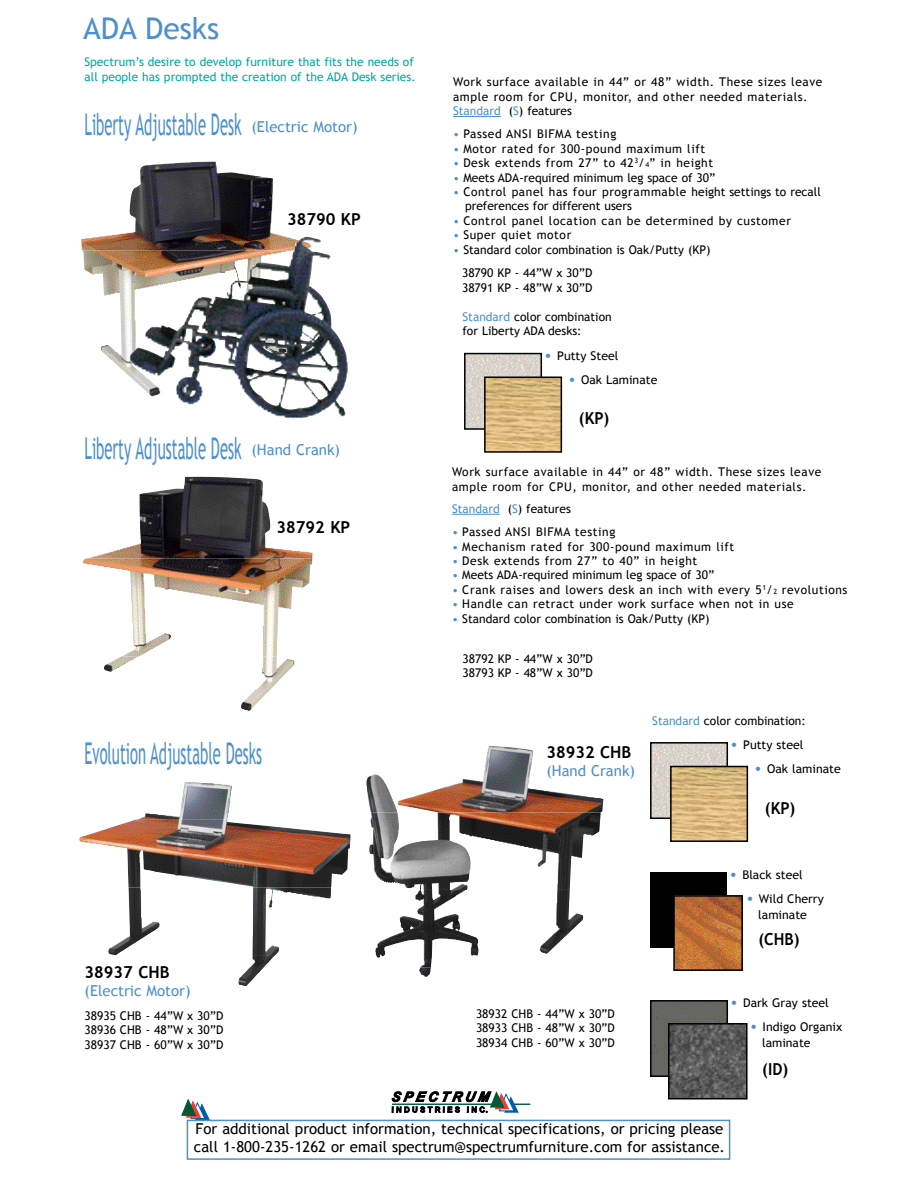
<style>
.page{position:relative;width:918px;height:1188px;background:#fff}
.page>*{position:absolute;margin:0;border:0;box-sizing:border-box;transform-origin:0 0}
.t1{font:30px "Trebuchet MS";color:#4d90cd;scale:.49 1}
.t2{font:30px "Trebuchet MS";color:#4d90cd}
.t3{font:700 16.5px "Trebuchet MS";color:#000}
.t4{font:700 16.5px "Trebuchet MS";color:#000;scale:.95 1}
.t5{font:15px/18px "Trebuchet MS";color:#000}
.t6{font:15px "Trebuchet MS";color:#4d90cd}
.t7{font:12px/14.4px "Trebuchet MS";letter-spacing:.05em;color:#000}
.t8{font:12px/14.4px "Trebuchet MS";color:#000}
.t9{font:12px/14.4px "Trebuchet MS";color:#00a9a1}
.s1{font-size:15px}
.s2{color:#4d90cd}
.s3{font-size:7.2px}
.s4{font-size:15px;color:#4d90cd}
</style>
<div class="page">
<hr style="left:392px;top:1104px;width:138px;height:1px;background:#005837">
<svg style="left:392px;top:1091px;width:127px;height:22px"></svg>
<svg style="left:182px;top:1099px;width:28px;height:21px"></svg>
<div style="left:187px;top:1120px;width:543px;height:40px;border:2px solid #4d90cd"></div>
<img style="left:135px;top:782px;width:97px;height:38px">
<img style="left:79px;top:820px;width:272px;height:67px">
<img style="left:108px;top:887px;width:223px;height:68px">
<img style="left:238px;top:955px;width:37px;height:31px">
<img style="left:81px;top:161px;width:231px;height:90px">
<img style="left:82px;top:251px;width:47px;height:104px">
<img style="left:106px;top:355px;width:23px;height:21px">
<img style="left:129px;top:239px;width:171px;height:166px">
<img style="left:86px;top:477px;width:227px;height:82px">
<img style="left:83px;top:559px;width:229px;height:97px">
<img style="left:104px;top:656px;width:191px;height:55px">
<hr style="left:452px;top:514px;width:48px;height:1px;background:#4d90cd">
<hr style="left:453px;top:116px;width:48px;height:1px;background:#4d90cd">
<img style="left:366px;top:746px;width:237px;height:66px">
<img style="left:369px;top:812px;width:173px;height:78px">
<img style="left:375px;top:890px;width:208px;height:77px">
<svg style="left:419px;top:967px;width:12px;height:10px"></svg>
<img style="left:653px;top:1003px;width:72px;height:71px">
<div style="left:650px;top:1000px;width:78px;height:77px;border:2px solid #000"></div>
<img style="left:671px;top:1026px;width:74px;height:71px">
<div style="left:668px;top:1023px;width:80px;height:77px;border:2px solid #000"></div>
<img style="left:653px;top:745px;width:72px;height:71px">
<div style="left:650px;top:742px;width:78px;height:77px;border:2px solid #000"></div>
<div style="left:650px;top:872px;width:77px;height:76px;background:#000"></div>
<img style="left:676px;top:898px;width:64px;height:70px">
<div style="left:673px;top:895px;width:70px;height:76px;border:2px solid #000"></div>
<img style="left:673px;top:769px;width:72px;height:70px">
<div style="left:670px;top:766px;width:78px;height:76px;border:2px solid #000"></div>
<img style="left:467px;top:356px;width:72px;height:71px">
<div style="left:464px;top:353px;width:78px;height:77px;border:2px solid #000"></div>
<img style="left:487px;top:379px;width:72px;height:71px">
<div style="left:484px;top:376px;width:78px;height:77px;border:2px solid #000"></div>
<h1 class="t2" style="left:83px;top:10px;width:138px">ADA Desks</h1>
<p class="t9" style="left:85px;top:55px;width:333px">Spectrum’s desire to develop furniture that fits the needs of all people has prompted the creation of the ADA Desk series.</p>
<h1 class="t1" style="left:85px;top:107px;width:559px">Liberty Adjustable Desk <span class="s1">(Electric Motor)</span></h1>
<h2 class="t3" style="left:287px;top:209px;width:75px">38790 KP</h2>
<h1 class="t1" style="left:85px;top:431px;width:523px">Liberty Adjustable Desk <span class="s1">(Hand Crank)</span></h1>
<h2 class="t3" style="left:277px;top:517px;width:75px">38792 KP</h2>
<h1 class="t1" style="left:85px;top:735px;width:364px">Evolution Adjustable Desks</h1>
<h2 class="t3" style="left:85px;top:962px;width:87px">38937 CHB</h2>
<p class="t6" style="left:85px;top:982px;width:108px">(Electric Motor)</p>
<p class="t7" style="left:85px;top:1009px;width:140px;text-align:justify">38935 CHB - 44”W x 30”D 38936 CHB - 48”W x 30”D 38937 CHB - 60”W x 30”D</p>
<p class="t7" style="left:453px;top:75px;width:371px">Work surface available in 44” or 48” width. These sizes leave ample room for CPU, monitor, and other needed materials.<br><span class="s2">Standard</span> (<span class="s2">S</span>) features</p>
<p class="t7" style="left:453px;top:127px;width:165px"><span class="s2">•</span> Passed ANSI BIFMA testing</p>
<p class="t7" style="left:453px;top:142px;width:254px"><span class="s2">•</span> Motor rated for 300-pound maximum lift</p>
<p class="t7" style="left:453px;top:156px;width:262px"><span class="s2">•</span> Desk extends from 27” to 42<sup>3</sup>/<span class="s3">4</span>” in height</p>
<p class="t8" style="left:453px;top:170px;width:264px"><span class="s2">•</span> Meets ADA-required minimum leg space of 30”</p>
<p class="t8" style="left:465px;top:185px;width:357px;text-indent:-12px"><span class="s2">•</span> Control panel has four programmable height settings to recall preferences for different users</p>
<p class="t7" style="left:453px;top:214px;width:339px"><span class="s2">•</span> Control panel location can be determined by customer</p>
<p class="t7" style="left:453px;top:228px;width:120px"><span class="s2">•</span> Super quiet motor</p>
<p class="t8" style="left:453px;top:242px;width:259px"><span class="s2">•</span> Standard color combination is Oak/Putty (KP)</p>
<p class="t8" style="left:462px;top:266px;width:132px">38790 KP - 44”W x 30”D<br>38791 KP - 48”W x 30”D</p>
<p class="t8" style="left:463px;top:309px;width:151px"><span class="s2">Standard</span> color combination for Liberty ADA desks:</p>
<p class="t8" style="left:544px;top:349px;width:76px"><span class="s4">•</span> Putty Steel</p>
<p class="t8" style="left:568px;top:373px;width:91px"><span class="s4">•</span> Oak Laminate</p>
<h2 class="t4" style="left:579px;top:408px;width:33px">(KP)</h2>
<p class="t7" style="left:452px;top:465px;width:371px">Work surface available in 44” or 48” width. These sizes leave ample room for CPU, monitor, and other needed materials.</p>
<p class="t8" style="left:452px;top:501px;width:120px"><span class="s2">Standard</span> (<span class="s2">S</span>) features</p>
<p class="t7" style="left:452px;top:525px;width:165px"><span class="s2">•</span> Passed ANSI BIFMA testing</p>
<p class="t7" style="left:452px;top:539px;width:284px"><span class="s2">•</span> Mechanism rated for 300-pound maximum lift</p>
<p class="t7" style="left:452px;top:554px;width:247px"><span class="s2">•</span> Desk extends from 27” to 40” in height</p>
<p class="t8" style="left:452px;top:568px;width:264px"><span class="s2">•</span> Meets ADA-required minimum leg space of 30”</p>
<p class="t7" style="left:452px;top:582px;width:397px"><span class="s2">•</span> Crank raises and lowers desk an inch with every 5<sup>1</sup>/<span class="s3">2</span> revolutions</p>
<p class="t7" style="left:452px;top:597px;width:343px"><span class="s2">•</span> Handle can retract under work surface when not in use</p>
<p class="t8" style="left:452px;top:611px;width:259px"><span class="s2">•</span> Standard color combination is Oak/Putty (KP)</p>
<p class="t8" style="left:463px;top:651px;width:132px">38792 KP - 44”W x 30”D<br>38793 KP - 48”W x 30”D</p>
<h2 class="t3" style="left:546px;top:742px;width:87px">38932 CHB</h2>
<p class="t6" style="left:546px;top:762px;width:90px">(Hand Crank)</p>
<p class="t8" style="left:652px;top:714px;width:155px"><span class="s2">Standard</span> color combination:</p>
<p class="t8" style="left:730px;top:738px;width:75px"><span class="s4">•</span> Putty steel</p>
<p class="t8" style="left:754px;top:762px;width:88px"><span class="s4">•</span> Oak laminate</p>
<h2 class="t4" style="left:765px;top:797px;width:33px">(KP)</h2>
<p class="t7" style="left:476px;top:1006px;width:140px;text-align:justify">38932 CHB - 44”W x 30”D 38933 CHB - 48”W x 30”D 38934 CHB - 60”W x 30”D</p>
<p class="t8" style="left:730px;top:867px;width:75px"><span class="s4">•</span> Black steel</p>
<p class="t8" style="left:746px;top:890px;width:79px;line-height:16.5px;text-align:center"><span class="s4">•</span> Wild Cherry laminate</p>
<h2 class="t4" style="left:758px;top:929px;width:45px">(CHB)</h2>
<p class="t8" style="left:730px;top:996px;width:100px"><span class="s4">•</span> Dark Gray steel</p>
<p class="t8" style="left:762px;top:1018px;width:82px;line-height:16.5px;text-indent:-12px"><span class="s4">•</span> Indigo Organix laminate</p>
<h2 class="t4" style="left:762px;top:1058px;width:29px">(ID)</h2>
<p class="t5" style="left:194px;top:1120px;width:533px">For additional product information, technical specifications, or pricing please call 1-800-235-1262 or email spectrum@spectrumfurniture.com for assistance.</p>
</div>
